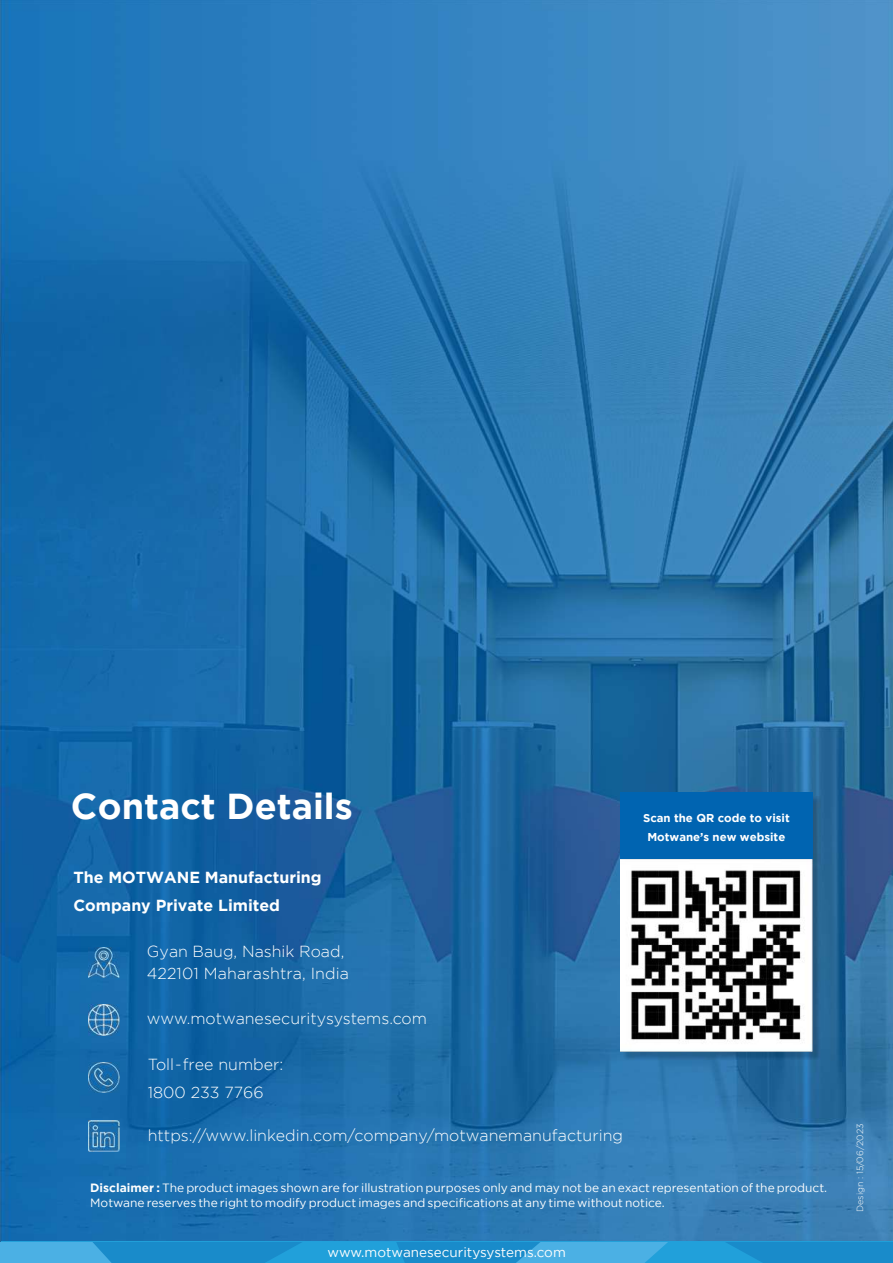
<style>
.page{position:relative;width:893px;height:1263px;background:#fff}
.page>*{position:absolute;margin:0;border:0;box-sizing:border-box;transform-origin:0 0}
.t1{font:700 36px "Gotham";color:#fff}
.t2{font:300 16.05px/22.8px "Gotham";color:#fff}
.t3{font:700 16.05px/27.8px "Gotham";color:#fff}
.t4{font:13.5px "Gotham";color:#fefefe}
.t5{font:12px/15px "Gotham";color:#fefefe}
.t6{font:700 11.4px/19.6px "Gotham";color:#fff;text-align:center}
.t7{font:300 9px "Gotham";color:#fff}
.s1{font-weight:700}
</style>
<div class="page">
<img style="left:0;top:0;width:893px;height:1242px">
<img style="left:89px;top:947px;width:30px;height:31px">
<img style="left:89px;top:1005px;width:30px;height:30px">
<img style="left:89px;top:1062px;width:30px;height:31px">
<img style="left:89px;top:1121px;width:30px;height:30px">
<img style="left:624px;top:797px;width:196px;height:262px">
<img style="left:621px;top:860px;width:192px;height:191px">
<div style="left:620px;top:793px;width:193px;height:66px;background:#0064b1"></div>
<div style="left:2px;top:1242px;width:891px;height:21px;background:#21a0da"></div>
<svg style="left:726px;top:1242px;width:167px;height:21px"></svg>
<svg style="left:0;top:1242px;width:302px;height:21px"></svg>
<svg style="left:396px;top:1242px;width:272px;height:21px"></svg>
<h1 class="t1" style="left:71px;top:792px;width:283px">Contact Details</h1>
<h2 class="t3" style="left:73px;top:864px;width:250px">The MOTWANE Manufacturing<br>Company Private Limited</h2>
<h2 class="t2" style="left:147px;top:941px;width:204px">Gyan Baug, Nashik Road,<br>422101 Maharashtra, India</h2>
<h2 class="t2" style="left:147px;top:1008px;width:282px">www.motwanesecuritysystems.com</h2>
<h2 class="t2" style="left:148px;top:1052px;width:137px;line-height:28px">Toll-free number:<br>1800 233 7766</h2>
<h2 class="t2" style="left:148px;top:1125px;width:477px">https://www.linkedin.com/company/motwanemanufacturing</h2>
<p class="t6" style="left:643px;top:809px;width:148px">Scan the QR code to visit<br>Motwane’s new website</p>
<p class="t5" style="left:90px;top:1181px;width:738px"><span class="s1">Disclaimer :</span> The product images shown are for illustration purposes only and may not be an exact representation of the product.<br>Motwane reserves the right to modify product images and specifications at any time without notice.</p>
<p class="t4" style="left:328px;top:1247px;width:240px">www.motwanesecuritysystems.com</p>
<p class="t7" style="left:857px;top:1212px;width:90px;rotate:-90deg">Design : 15/06/2023</p>
</div>
